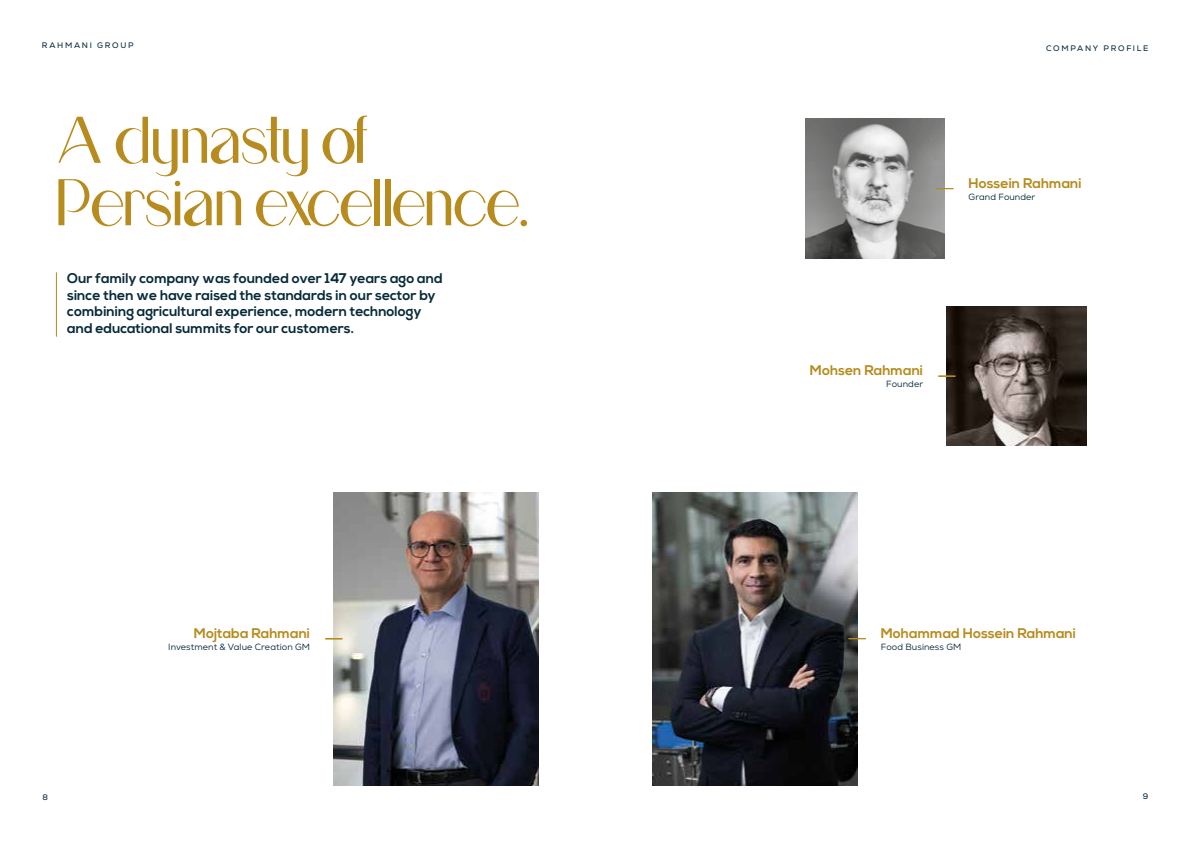
<style>
.page{position:relative;width:1191px;height:842px;background:#fff}
.page>*{position:absolute;margin:0;border:0;box-sizing:border-box;transform-origin:0 0}
.t1{font:63.4px/62.4px "Nagita";letter-spacing:-.035em;color:#b78b1d}
.t2{font:700 14px/16.8px "Nexa";color:#072a39}
.t3{font:700 14px "Nexa";color:#b78b1d}
.t4{font:9px "Nexa";letter-spacing:.01em;color:#072a39}
.t5{font:8px "Nexa";letter-spacing:.21em;color:#072a39}
</style>
<div class="page">
<img style="left:334px;top:492px;width:205px;height:293px">
<img style="left:947px;top:306px;width:139px;height:140px">
<img style="left:652px;top:492px;width:205px;height:293px">
<hr style="left:56px;top:272px;width:1px;height:65px;background:#b78b1d">
<img style="left:805px;top:119px;width:139px;height:139px">
<svg style="left:936px;top:188px;width:17px;height:1px"></svg>
<svg style="left:938px;top:376px;width:17px;height:1px"></svg>
<svg style="left:325px;top:638px;width:18px;height:1px"></svg>
<svg style="left:848px;top:638px;width:18px;height:1px"></svg>
<p class="t5" style="left:42px;top:40px;width:93px">RAHMANI GROUP</p>
<p class="t5" style="left:1046px;top:43px;width:104px">COMPANY PROFILE</p>
<h1 class="t1" style="left:55px;top:111px;width:474px">A dynasty of<br>Persian excellence.</h1>
<p class="t2" style="left:67px;top:270px;width:377px">Our family company was founded over 147 years ago and since then we have raised the standards in our sector by combining agricultural experience, modern technology and educational summits for our customers.</p>
<p class="t3" style="left:194px;top:625px;width:118px">Mojtaba Rahmani</p>
<p class="t4" style="left:168px;top:641px;width:143px">Investment &amp; Value Creation GM</p>
<p class="t3" style="left:968px;top:175px;width:115px">Hossein Rahmani</p>
<p class="t4" style="left:968px;top:191px;width:68px">Grand Founder</p>
<p class="t3" style="left:810px;top:362px;width:115px">Mohsen Rahmani</p>
<p class="t4" style="left:886px;top:378px;width:38px">Founder</p>
<p class="t3" style="left:880px;top:625px;width:197px">Mohammad Hossein Rahmani</p>
<p class="t4" style="left:880px;top:641px;width:82px">Food Business GM</p>
<p class="t5" style="left:43px;top:792px;width:7px">8</p>
<p class="t5" style="left:1143px;top:792px;width:7px">9</p>
</div>
